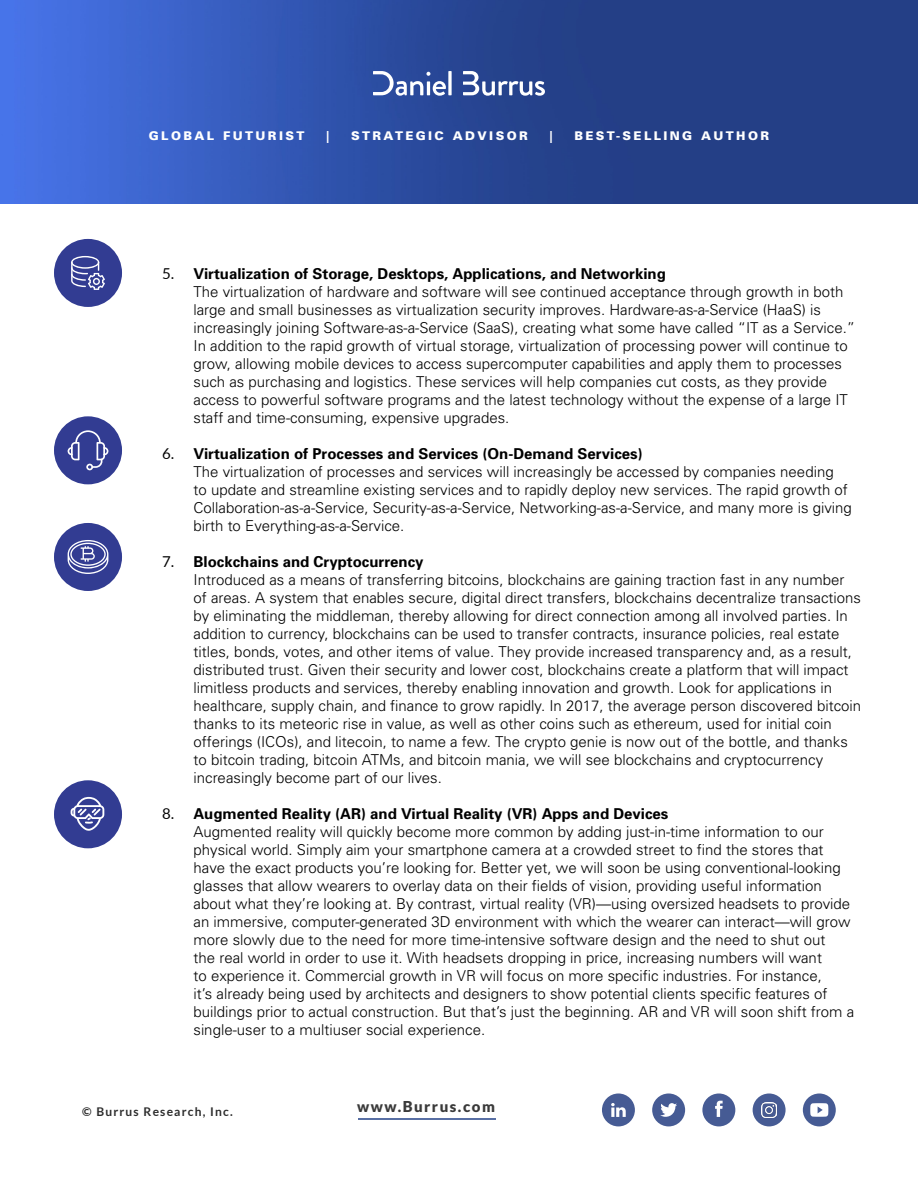
<style>
.page{position:relative;width:918px;height:1188px;background:#fff}
.page>*{position:absolute;margin:0;border:0;box-sizing:border-box;transform-origin:0 0}
.t1{font:300 15px/18px "Univers";color:#000}
.t2{font:900 15px "Lato";letter-spacing:.1em;color:#3a3a3a}
.t3{font:900 12px "Univers";letter-spacing:.2em;color:#fff}
.t4{font:700 12px "Lato";letter-spacing:.1em;color:#2c2c2c}
.s1{font-family:"Lato";font-weight:400}
.s2{font-weight:700}
</style>
<div class="page">
<img style="left:0;top:0;width:918px;height:203px">
<div style="left:803px;top:1094px;width:33px;height:32px;background:#465b94;border-radius:50%"></div>
<div style="left:702px;top:1094px;width:33px;height:32px;background:#465b94;border-radius:50%"></div>
<hr style="left:358px;top:1118px;width:137px;height:1px;background:#586fa4">
<div style="left:602px;top:1094px;width:33px;height:32px;background:#465b94;border-radius:50%"></div>
<div style="left:652px;top:1094px;width:33px;height:32px;background:#465b94;border-radius:50%"></div>
<svg style="left:611px;top:1103px;width:15px;height:14px"></svg>
<svg style="left:660px;top:1103px;width:17px;height:14px"></svg>
<svg style="left:715px;top:1101px;width:8px;height:16px"></svg>
<svg style="left:810px;top:1103px;width:18px;height:14px"></svg>
<div style="left:753px;top:1094px;width:33px;height:32px;background:#465b94;border-radius:50%"></div>
<img style="left:762px;top:1102px;width:15px;height:15px">
<svg style="left:448px;top:71px;width:4px;height:24px"></svg>
<svg style="left:463px;top:71px;width:82px;height:25px"></svg>
<svg style="left:373px;top:71px;width:73px;height:25px"></svg>
<div style="left:54px;top:239px;width:68px;height:68px;background:#323c92;border-radius:50%"></div>
<div style="left:54px;top:416px;width:68px;height:68px;background:#323c92;border-radius:50%"></div>
<div style="left:54px;top:523px;width:68px;height:68px;background:#323c92;border-radius:50%"></div>
<div style="left:54px;top:780px;width:68px;height:68px;background:#323c92;border-radius:50%"></div>
<svg style="left:68px;top:540px;width:40px;height:34px"></svg>
<svg style="left:71px;top:256px;width:34px;height:34px"></svg>
<svg style="left:71px;top:797px;width:33px;height:34px"></svg>
<svg style="left:68px;top:430px;width:40px;height:40px"></svg>
<p class="t3" style="left:149px;top:129px;width:157px">GLOBAL FUTURIST</p>
<p class="t3" style="left:326px;top:129px;width:5px">|</p>
<p class="t3" style="left:351px;top:129px;width:178px">STRATEGIC ADVISOR</p>
<p class="t3" style="left:549px;top:129px;width:5px">|</p>
<p class="t3" style="left:574px;top:129px;width:196px">BEST-SELLING AUTHOR</p>
<p class="t1" style="left:194px;top:264px;width:663px;text-indent:-32px"><span class="s1">5.</span> <span class="s2">Virtualization of Storage, Desktops, Applications, and Networking<br></span>The virtualization of hardware and software will see continued acceptance through growth in both large and small businesses as virtualization security improves. Hardware-as-a-Service (HaaS) is increasingly joining Software-as-a-Service (SaaS), creating what some have called “IT as a Service.” In addition to the rapid growth of virtual storage, virtualization of processing power will continue to grow, allowing mobile devices to access supercomputer capabilities and apply them to processes such as purchasing and logistics. These services will help companies cut costs, as they provide access to powerful software programs and the latest technology without the expense of a large IT staff and time-consuming, expensive upgrades.</p>
<p class="t1" style="left:194px;top:444px;width:660px;text-indent:-32px"><span class="s1">6.</span> <span class="s2">Virtualization of Processes and Services (On-Demand Services)<br></span>The virtualization of processes and services will increasingly be accessed by companies needing<br>to update and streamline existing services and to rapidly deploy new services. The rapid growth of Collaboration-as-a-Service, Security-as-a-Service, Networking-as-a-Service, and many more is giving birth to Everything-as-a-Service.</p>
<p class="t1" style="left:194px;top:552px;width:669px;text-indent:-32px"><span class="s1">7.</span> <span class="s2">Blockchains and Cryptocurrency<br></span>Introduced as a means of transferring bitcoins, blockchains are gaining traction fast in any number of areas. A system that enables secure, digital direct transfers, blockchains decentralize transactions by eliminating the middleman, thereby allowing for direct connection among all involved parties. In addition to currency, blockchains can be used to transfer contracts, insurance policies, real estate titles, bonds, votes, and other items of value. They provide increased transparency and, as a result, distributed trust. Given their security and lower cost, blockchains create a platform that will impact limitless products and services, thereby enabling innovation and growth. Look for applications in healthcare, supply chain, and finance to grow rapidly. In 2017, the average person discovered bitcoin thanks to its meteoric rise in value, as well as other coins such as ethereum, used for initial coin offerings (ICOs), and litecoin, to name a few. The crypto genie is now out of the bottle, and thanks to bitcoin trading, bitcoin ATMs, and bitcoin mania, we will see blockchains and cryptocurrency increasingly become part of our lives.</p>
<p class="t1" style="left:194px;top:804px;width:662px;text-indent:-32px"><span class="s1">8.</span> <span class="s2">Augmented Reality (AR) and Virtual Reality (VR) Apps and Devices<br></span>Augmented reality will quickly become more common by adding just-in-time information to our physical world. Simply aim your smartphone camera at a crowded street to find the stores that have the exact products you’re looking for. Better yet, we will soon be using conventional-looking glasses that allow wearers to overlay data on their fields of vision, providing useful information about what they’re looking at. By contrast, virtual reality (VR)—using oversized headsets to provide an immersive, computer-generated 3D environment with which the wearer can interact—will grow more slowly due to the need for more time-intensive software design and the need to shut out<br>the real world in order to use it. With headsets dropping in price, increasing numbers will want<br>to experience it. Commercial growth in VR will focus on more specific industries. For instance,<br>it’s already being used by architects and designers to show potential clients specific features of buildings prior to actual construction. But that’s just the beginning. AR and VR will soon shift from a single-user to a multiuser social experience.</p>
<p class="t4" style="left:82px;top:1105px;width:152px">© Burrus Research, Inc.</p>
<p class="t2" style="left:357px;top:1098px;width:139px">www.Burrus.com</p>
</div>
